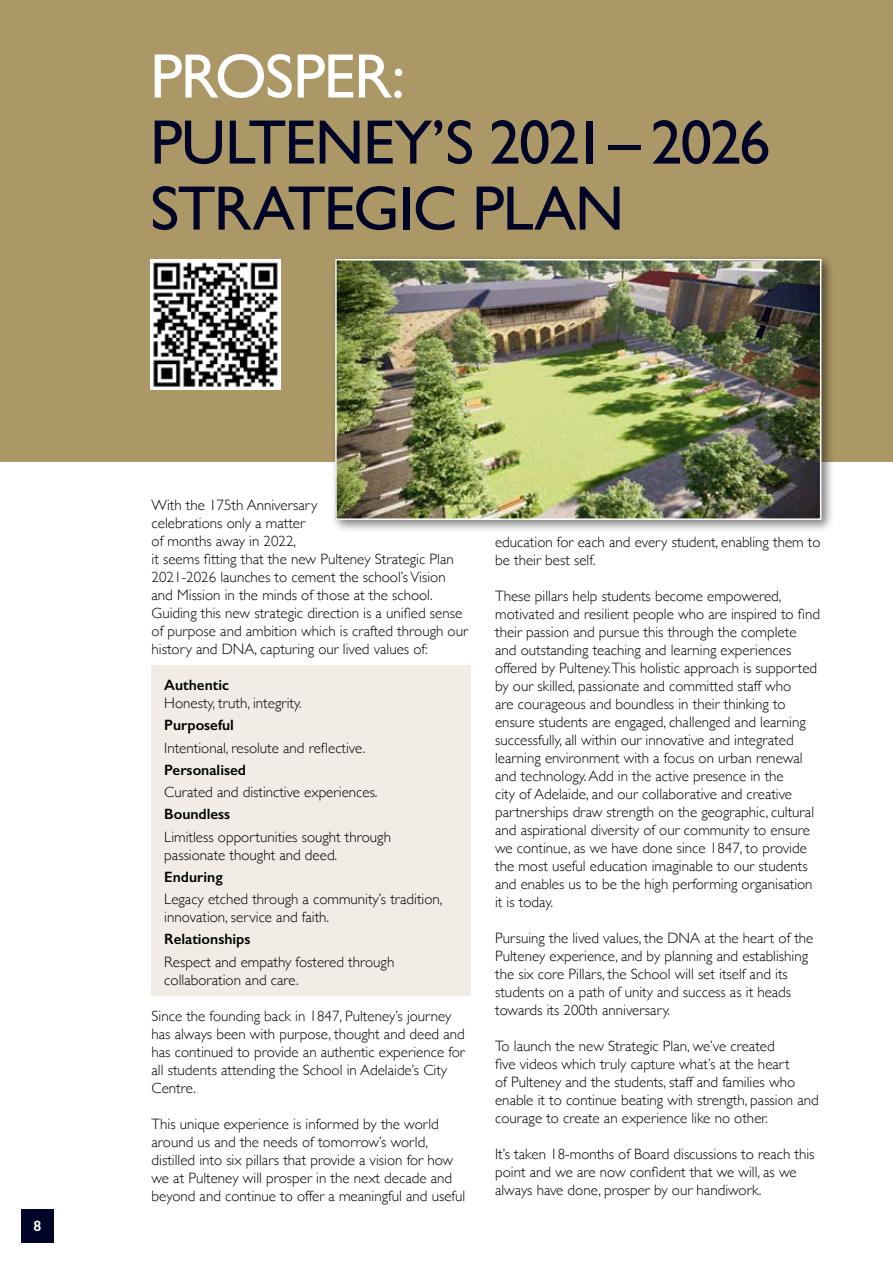
<style>
.page{position:relative;width:893px;height:1263px;background:#fff}
.page>*{position:absolute;margin:0;border:0;box-sizing:border-box;transform-origin:0 0}
.t1{font:63px/66px "Gill Sans";letter-spacing:-.025em;color:#000426}
.t2{font:63px "Gill Sans";letter-spacing:-.03em;color:#fff}
.t3{font:300 15px/18px "Gill Sans";color:#000}
.t4{font:600 15px "Gill Sans";color:#000}
.t5{font:600 15px "Gill Sans";color:#fff}
</style>
<div class="page">
<div style="left:152px;top:665px;width:319px;height:331px;background:#f1ede6"></div>
<div style="left:0;top:0;width:893px;height:461px;background:#ab9866"></div>
<img style="left:151px;top:260px;width:129px;height:129px">
<div style="left:330px;top:254px;width:505px;height:279px;background:#000;opacity:.5"></div>
<img style="left:338px;top:262px;width:480px;height:255px">
<div style="left:335px;top:259px;width:486px;height:261px;border:2px solid #fff"></div>
<div style="left:21px;top:1209px;width:33px;height:34px;background:#000426"></div>
<p class="t5" style="left:34px;top:1217px;width:9px">8</p>
<h1 class="t2" style="left:150px;top:39px;width:256px">PROSPER:</h1>
<h1 class="t1" style="left:150px;top:109px;width:622px">PULTENEY’S 2021 – 2026<br>STRATEGIC PLAN</h1>
<p class="t3" style="left:152px;top:495px;width:318px">With the 175th Anniversary<br>celebrations only a matter<br>of months away in 2022,<br>it seems fitting that the new Pulteney Strategic Plan 2021-2026 launches to cement the school’s Vision and Mission in the minds of those at the school.<br>Guiding this new strategic direction is a unified sense of purpose and ambition which is crafted through our history and DNA, capturing our lived values of:</p>
<p class="t4" style="left:164px;top:676px;width:66px">Authentic</p>
<p class="t3" style="left:164px;top:693px;width:139px">Honesty, truth, integrity.</p>
<p class="t4" style="left:164px;top:716px;width:71px">Purposeful</p>
<p class="t3" style="left:164px;top:738px;width:203px">Intentional, resolute and reflective.</p>
<p class="t4" style="left:164px;top:761px;width:83px">Personalised</p>
<p class="t3" style="left:164px;top:782px;width:215px">Curated and distinctive experiences.</p>
<p class="t4" style="left:164px;top:805px;width:68px">Boundless</p>
<p class="t3" style="left:164px;top:827px;width:228px">Limitless opportunities sought through passionate thought and deed.</p>
<p class="t4" style="left:164px;top:868px;width:60px">Enduring</p>
<p class="t3" style="left:164px;top:889px;width:280px">Legacy etched through a community’s tradition, innovation, service and faith.</p>
<p class="t4" style="left:164px;top:930px;width:88px">Relationships</p>
<p class="t3" style="left:164px;top:952px;width:232px">Respect and empathy fostered through collaboration and care.</p>
<p class="t3" style="left:152px;top:1006px;width:315px">Since the founding back in 1847, Pulteney’s journey has always been with purpose, thought and deed and has continued to provide an authentic experience for all students attending the School in Adelaide’s City Centre.</p>
<p class="t3" style="left:152px;top:1114px;width:315px">This unique experience is informed by the world around us and the needs of tomorrow’s world, distilled into six pillars that provide a vision for how we at Pulteney will prosper in the next decade and beyond and continue to offer a meaningful and useful</p>
<p class="t3" style="left:495px;top:533px;width:327px">education for each and every student, enabling them to be their best self.</p>
<p class="t3" style="left:495px;top:587px;width:326px">These pillars help students become empowered, motivated and resilient people who are inspired to find their passion and pursue this through the complete and outstanding teaching and learning experiences offered by Pulteney.This holistic approach is supported by our skilled, passionate and committed staff who<br>are courageous and boundless in their thinking to ensure students are engaged, challenged and learning successfully, all within our innovative and integrated learning environment with a focus on urban renewal and technology. Add in the active presence in the<br>city of Adelaide, and our collaborative and creative partnerships draw strength on the geographic, cultural and aspirational diversity of our community to ensure we continue, as we have done since 1847, to provide the most useful education imaginable to our students and enables us to be the high performing organisation it is today.</p>
<p class="t3" style="left:495px;top:929px;width:320px">Pursuing the lived values, the DNA at the heart of the Pulteney experience, and by planning and establishing the six core Pillars, the School will set itself and its students on a path of unity and success as it heads towards its 200th anniversary.</p>
<p class="t3" style="left:495px;top:1037px;width:325px">To launch the new Strategic Plan, we’ve created<br>five videos which truly capture what’s at the heart<br>of Pulteney and the students, staff and families who enable it to continue beating with strength, passion and courage to create an experience like no other.</p>
<p class="t3" style="left:495px;top:1145px;width:321px">It’s taken 18-months of Board discussions to reach this point and we are now confident that we will, as we always have done, prosper by our handiwork.</p>
</div>
